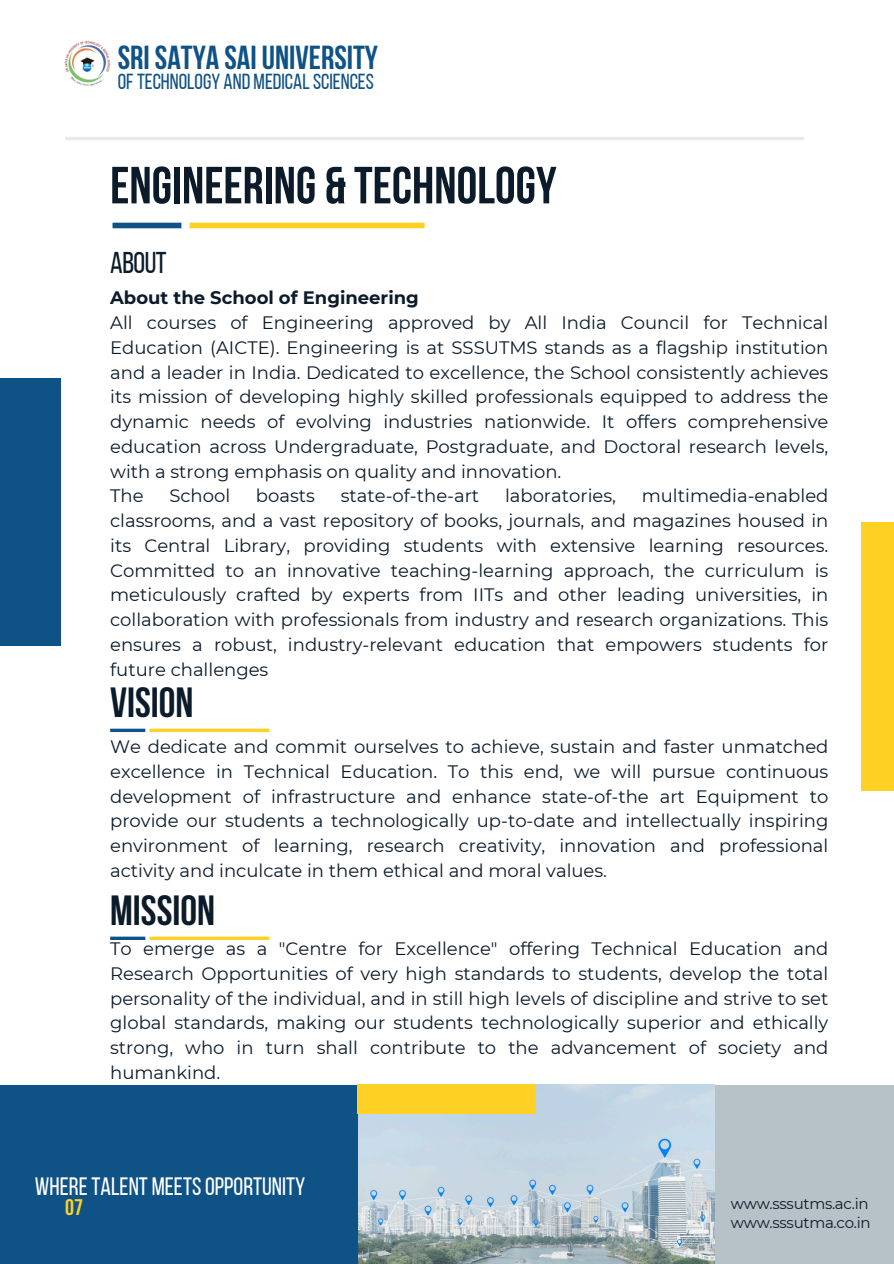
<style>
.page{position:relative;width:894px;height:1264px;background:#fff}
.page>*{position:absolute;margin:0;border:0;box-sizing:border-box;transform-origin:0 0}
.t1{font:700 52.2px "Bebas Neue";color:#0b1b2a}
.t2{font:700 42px "Bebas Neue";color:#0b1b2a}
.t3{font:700 33.15px "Bebas Neue";color:#0f5286}
.t4{font:30px "Bebas Neue";letter-spacing:-.015em;color:#0b1b2a}
.t5{font:25.05px "Bebas Neue";color:#fff}
.t6{font:700 22.5px "Bebas Neue";color:#ffd124}
.t7{font:21.75px "Bebas Neue";color:#0f5286}
.t8{font:18px/24.8px "Montserrat";color:#0b1b2a;text-align:justify}
.t9{font:700 18px "Montserrat";color:#0b1b2a}
.t10{font:15px/19.2px "Montserrat";letter-spacing:-.02em;color:#0b1b2a}
</style>
<div class="page">
<hr style="left:65px;top:137px;width:739px;height:3px;background:#e9e9e9">
<div style="left:189px;top:223px;width:235px;height:5px;background:#ffd124"></div>
<div style="left:112px;top:223px;width:69px;height:5px;background:#0f5286"></div>
<div style="left:714px;top:1084px;width:179px;height:179px;background:#b7c1c8"></div>
<div style="left:0;top:1084px;width:358px;height:179px;background:#0f5286"></div>
<img style="left:359px;top:1084px;width:355px;height:179px">
<div style="left:357px;top:1084px;width:179px;height:29px;background:#ffd124"></div>
<svg style="left:149px;top:936px;width:120px;height:4px"></svg>
<svg style="left:110px;top:936px;width:35px;height:4px"></svg>
<svg style="left:149px;top:728px;width:120px;height:4px"></svg>
<svg style="left:110px;top:728px;width:35px;height:4px"></svg>
<div style="left:0;top:378px;width:60px;height:268px;background:#0f5286"></div>
<div style="left:860px;top:522px;width:33px;height:268px;background:#ffd124"></div>
<img style="left:64px;top:41px;width:47px;height:45px">
<p class="t3" style="left:118px;top:44px;width:262px">SRI SATYA SAI UNIVERSITY</p>
<p class="t7" style="left:118px;top:73px;width:257px">OFTECHNOLOGY AND MEDICALSCIENCES</p>
<h1 class="t1" style="left:110px;top:164px;width:448px">ENGINEERING &amp; TECHNOLOGY</h1>
<p class="t4" style="left:110px;top:250px;width:58px">ABOUT</p>
<h3 class="t9" style="left:110px;top:287px;width:310px">About the School of Engineering</h3>
<h6 class="t8" style="left:110px;top:310px;width:719px">All courses of Engineering approved by All India Council for Technical Education (AICTE). Engineering is at SSSUTMS stands as a flagship institution and a leader in India. Dedicated to excellence, the School consistently achieves its mission of developing highly skilled professionals equipped to address the dynamic needs of evolving industries nationwide. It offers comprehensive education across Undergraduate, Postgraduate, and Doctoral research levels, with a strong emphasis on quality and innovation.</h6>
<p class="t8" style="left:110px;top:483px;width:35px">The</p>
<p class="t8" style="left:169px;top:483px;width:62px">School</p>
<p class="t8" style="left:256px;top:483px;width:61px">boasts</p>
<p class="t8" style="left:340px;top:483px;width:140px">state-of-the-art</p>
<p class="t8" style="left:505px;top:483px;width:112px">laboratories,</p>
<p class="t8" style="left:110px;top:483px;width:719px;text-indent:531px">multimedia-enabled classrooms, and a vast repository of books, journals, and magazines housed in its Central Library, providing students with extensive learning resources.<br>Committed to an innovative teaching-learning approach, the curriculum is meticulously crafted by experts from IITs and other leading universities, in collaboration with professionals from industry and research organizations. This ensures a robust, industry-relevant education that empowers students for future challenges</p>
<p class="t2" style="left:110px;top:685px;width:85px">VISION</p>
<h4 class="t8" style="left:110px;top:734px;width:719px">We dedicate and commit ourselves to achieve, sustain and faster unmatched excellence in Technical Education. To this end, we will pursue continuous development of infrastructure and enhance state-of-the art Equipment to provide our students a technologically up-to-date and intellectually inspiring environment of learning, research creativity, innovation and professional activity and inculcate in them ethical and moral values.</h4>
<p class="t2" style="left:110px;top:893px;width:106px">MISSION</p>
<p class="t8" style="left:110px;top:936px;width:719px">To emerge as a "Centre for Excellence" offering Technical Education and Research Opportunities of very high standards to students, develop the total personality of the individual, and in still high levels of discipline and strive to set global standards, making our students technologically superior and ethically strong, who in turn shall contribute to the advancement of society and humankind.</p>
<p class="t5" style="left:35px;top:1176px;width:272px">WHERETALENT MEETSOPPORTUNITY</p>
<p class="t6" style="left:65px;top:1197px;width:19px">07</p>
<h2 class="t10" style="left:730px;top:1193px;width:141px">www.sssutms.ac.in www.sssutma.co.in</h2>
</div>
